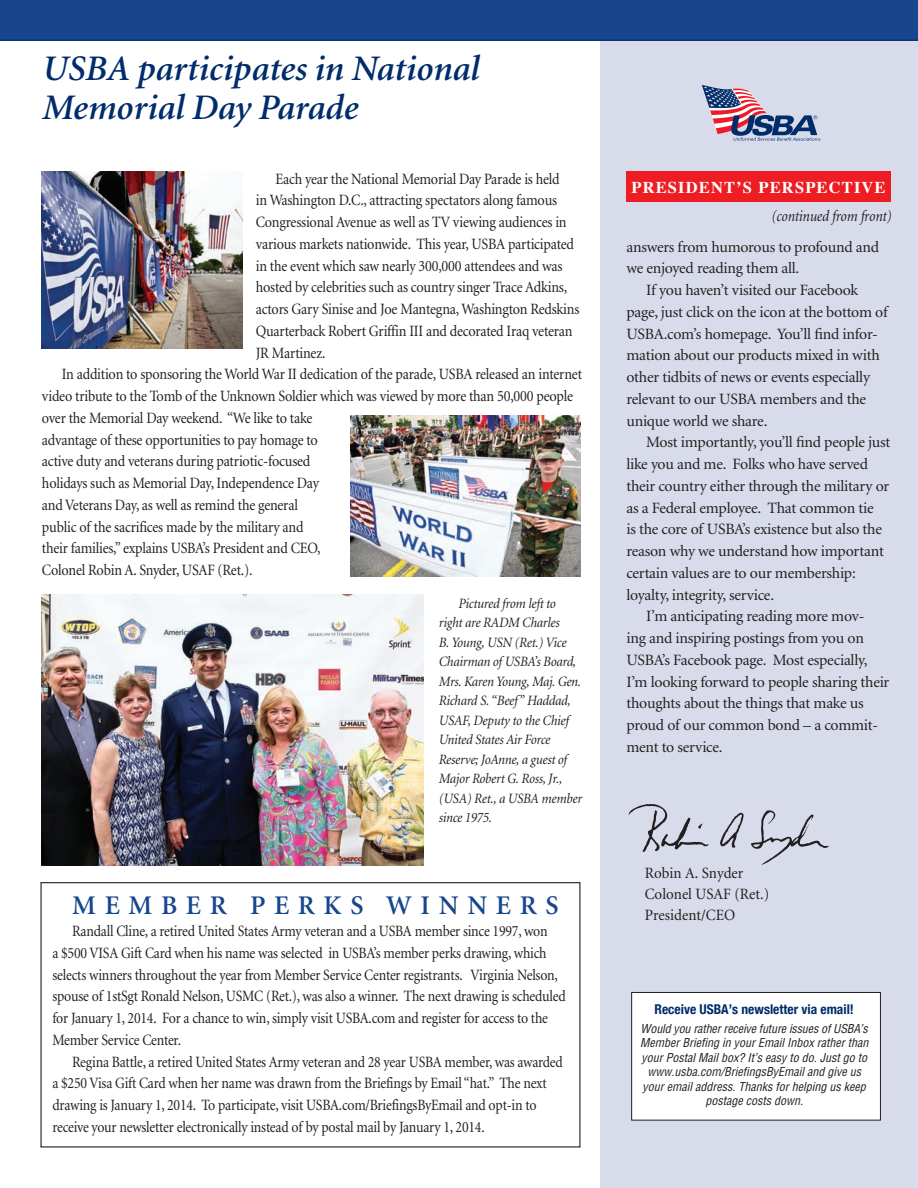
<style>
.page{position:relative;width:918px;height:1188px;background:#fff}
.page>*{position:absolute;margin:0;border:0;box-sizing:border-box;transform-origin:0 0}
.t1{font:italic 600 36px/39px "Minion";color:#002c6b}
.t2{font:600 27px "Minion";letter-spacing:.32em;color:#17468e}
.t3{font:700 16.5px "Times";letter-spacing:.07em;color:#fff}
.t4{font:15.75px "Minion";letter-spacing:-.015em;color:#231f20;scale:.9 1}
.t5{font:15.75px/21.8px "Minion";letter-spacing:-.015em;color:#231f20}
.t6{font:15.75px/21.8px "Minion";letter-spacing:-.015em;color:#231f20;scale:.88 1}
.t7{font:15.75px/21px "Minion";letter-spacing:-.015em;color:#231f20;scale:.95 1}
.t8{font:italic 15.75px "Minion";letter-spacing:-.005em;color:#231f20;scale:.88 1}
.t9{font:italic 14.25px/19.5px "Minion";letter-spacing:-.015em;color:#231f20;scale:.92 1}
.t10{font:700 condensed 13.5px "Helvetica Neue";color:#002c6b}
.t11{font:italic condensed 12px/14.4px "Helvetica";color:#231f20;text-align:center}
</style>
<div class="page">
<div style="left:600px;top:32px;width:318px;height:1156px;background:#d8dbe9"></div>
<div style="left:626px;top:171px;width:265px;height:31px;background:#ee1d23"></div>
<div style="left:632px;top:992px;width:248px;height:128px;background:#fff"></div>
<div style="left:631px;top:992px;width:250px;height:128px;border:1px solid #231f20"></div>
<svg style="left:702px;top:85px;width:119px;height:56px"></svg>
<svg style="left:720px;top:813px;width:24px;height:35px"></svg>
<svg style="left:751px;top:810px;width:78px;height:55px"></svg>
<svg style="left:629px;top:804px;width:80px;height:48px"></svg>
<div style="left:40px;top:882px;width:540px;height:266px;border:1px solid #231f20"></div>
<img style="left:41px;top:594px;width:382px;height:272px">
<img style="left:350px;top:415px;width:230px;height:162px">
<div style="left:0;top:0;width:918px;height:40px;background:#17468e"></div>
<img style="left:42px;top:172px;width:200px;height:176px">
<h1 class="t1" style="left:41px;top:50px;width:439px">USBA participates in National<br>Memorial Day Parade</h1>
<p class="t4" style="left:276px;top:171px;width:317px">Each year the National Memorial Day Parade is held</p>
<p class="t4" style="left:256px;top:193px;width:336px">in Washington D.C., attracting spectators along famous</p>
<p class="t4" style="left:256px;top:214px;width:347px">Congressional Avenue as well as TV viewing audiences in</p>
<p class="t4" style="left:256px;top:236px;width:355px">various markets nationwide. This year, USBA participated</p>
<p class="t4" style="left:256px;top:258px;width:342px">in the event which saw nearly 300,000 attendees and was</p>
<p class="t4" style="left:256px;top:280px;width:347px">hosted by celebrities such as country singer Trace Adkins,</p>
<p class="t4" style="left:256px;top:301px;width:361px">actors Gary Sinise and Joe Mantegna, Washington Redskins</p>
<p class="t4" style="left:256px;top:323px;width:353px">Quarterback Robert Griffin III and decorated Iraq veteran</p>
<p class="t4" style="left:256px;top:345px;width:79px">JR Martinez.</p>
<p class="t4" style="left:62px;top:367px;width:580px">In addition to sponsoring the World War II dedication of the parade, USBA released an internet</p>
<p class="t4" style="left:42px;top:388px;width:592px">video tribute to the Tomb of the Unknown Soldier which was viewed by more than 50,000 people</p>
<p class="t4" style="left:42px;top:410px;width:302px">over the Memorial Day weekend. “We like to take</p>
<p class="t4" style="left:42px;top:432px;width:308px">advantage of these opportunities to pay homage to</p>
<p class="t4" style="left:42px;top:454px;width:300px">active duty and veterans during patriotic-focused</p>
<p class="t4" style="left:42px;top:475px;width:309px">holidays such as Memorial Day, Independence Day</p>
<p class="t4" style="left:42px;top:497px;width:286px">and Veterans Day, as well as remind the general</p>
<p class="t4" style="left:42px;top:519px;width:292px">public of the sacrifices made by the military and</p>
<p class="t4" style="left:42px;top:541px;width:311px">their families,” explains USBA’s President and CEO,</p>
<p class="t4" style="left:42px;top:562px;width:235px">Colonel Robin A. Snyder, USAF (Ret.).</p>
<p class="t9" style="left:438px;top:594px;width:157px;text-indent:20px">Pictured from left to right are RADM Charles<br>B. Young, USN (Ret.) Vice<br>Chairman of USBA’s Board,<br>Mrs. Karen Young, Maj. Gen.<br>Richard S. “Beef” Haddad,<br>USAF, Deputy to the Chief<br>United States Air Force<br>Reserve; JoAnne, a guest of<br>Major Robert G. Ross, Jr., (USA) Ret., a USBA member since 1975.</p>
<h2 class="t2" style="left:72px;top:892px;width:488px">MEMBER PERKS WINNERS</h2>
<p class="t6" style="left:52px;top:921px;width:585px;text-indent:20px">Randall Cline, a retired United States Army veteran and a USBA member since 1997, won<br>a $500 VISA Gift Card when his name was selected in USBA’s member perks drawing, which selects winners throughout the year from Member Service Center registrants. Virginia Nelson, spouse of 1stSgt Ronald Nelson, USMC (Ret.), was also a winner. The next drawing is scheduled for January 1, 2014. For a chance to win, simply visit USBA.com and register for access to the Member Service Center.</p>
<p class="t6" style="left:52px;top:1051px;width:582px;text-indent:20px">Regina Battle, a retired United States Army veteran and 28 year USBA member, was awarded a $250 Visa Gift Card when her name was drawn from the Briefings by Email “hat.” The next drawing is January 1, 2014. To participate, visit USBA.com/BriefingsByEmail and opt-in to receive your newsletter electronically instead of by postal mail by January 1, 2014.</p>
<p class="t3" style="left:632px;top:177px;width:256px">PRESIDENT’S PERSPECTIVE</p>
<p class="t8" style="left:771px;top:209px;width:138px">(continued from front)</p>
<p class="t5" style="left:626px;top:236px;width:254px">answers from humorous to profound and we enjoyed reading them all.</p>
<p class="t5" style="left:626px;top:280px;width:263px;text-indent:20px">If you haven’t visited our Facebook page, just click on the icon at the bottom of USBA.com’s homepage. You’ll find infor&shy;mation about our products mixed in with other tidbits of news or events especially relevant to our USBA members and the unique world we share.</p>
<p class="t5" style="left:646px;top:432px;width:246px">Most importantly, you’ll find people just</p>
<p class="t5" style="left:626px;top:454px;width:243px">like you and me. Folks who have served</p>
<p class="t5" style="left:626px;top:476px;width:264px">their country either through the military or</p>
<p class="t5" style="left:626px;top:497px;width:249px">as a Federal employee. That common tie</p>
<p class="t5" style="left:626px;top:519px;width:257px">is the core of USBA’s existence but also the</p>
<p class="t5" style="left:626px;top:541px;width:259px">reason why we understand how important</p>
<p class="t5" style="left:626px;top:563px;width:231px">certain values are to our membership:</p>
<p class="t5" style="left:626px;top:584px;width:149px">loyalty, integrity, service.</p>
<p class="t5" style="left:646px;top:606px;width:220px">I’m anticipating reading more mov-</p>
<p class="t5" style="left:626px;top:628px;width:239px">ing and inspiring postings from you on</p>
<p class="t5" style="left:626px;top:650px;width:243px">USBA’s Facebook page. Most especially,</p>
<p class="t5" style="left:626px;top:671px;width:265px">I’m looking forward to people sharing their</p>
<p class="t5" style="left:626px;top:693px;width:239px">thoughts about the things that make us</p>
<p class="t5" style="left:626px;top:715px;width:253px">proud of our common bond – a commit-</p>
<p class="t5" style="left:626px;top:737px;width:98px">ment to service.</p>
<p class="t7" style="left:645px;top:863px;width:133px">Robin A. Snyder<br>Colonel USAF (Ret.)<br>President/CEO</p>
<p class="t10" style="left:655px;top:1001px;width:201px">Receive USBA’s newsletter via email!</p>
<p class="t11" style="left:640px;top:1021px;width:230px">Would you rather receive future issues of USBA’s Member Briefing in your Email Inbox rather than your Postal Mail box? It’s easy to do. Just go to www.usba.com/BriefingsByEmail and give us your email address. Thanks for helping us keep postage costs down.</p>
</div>
